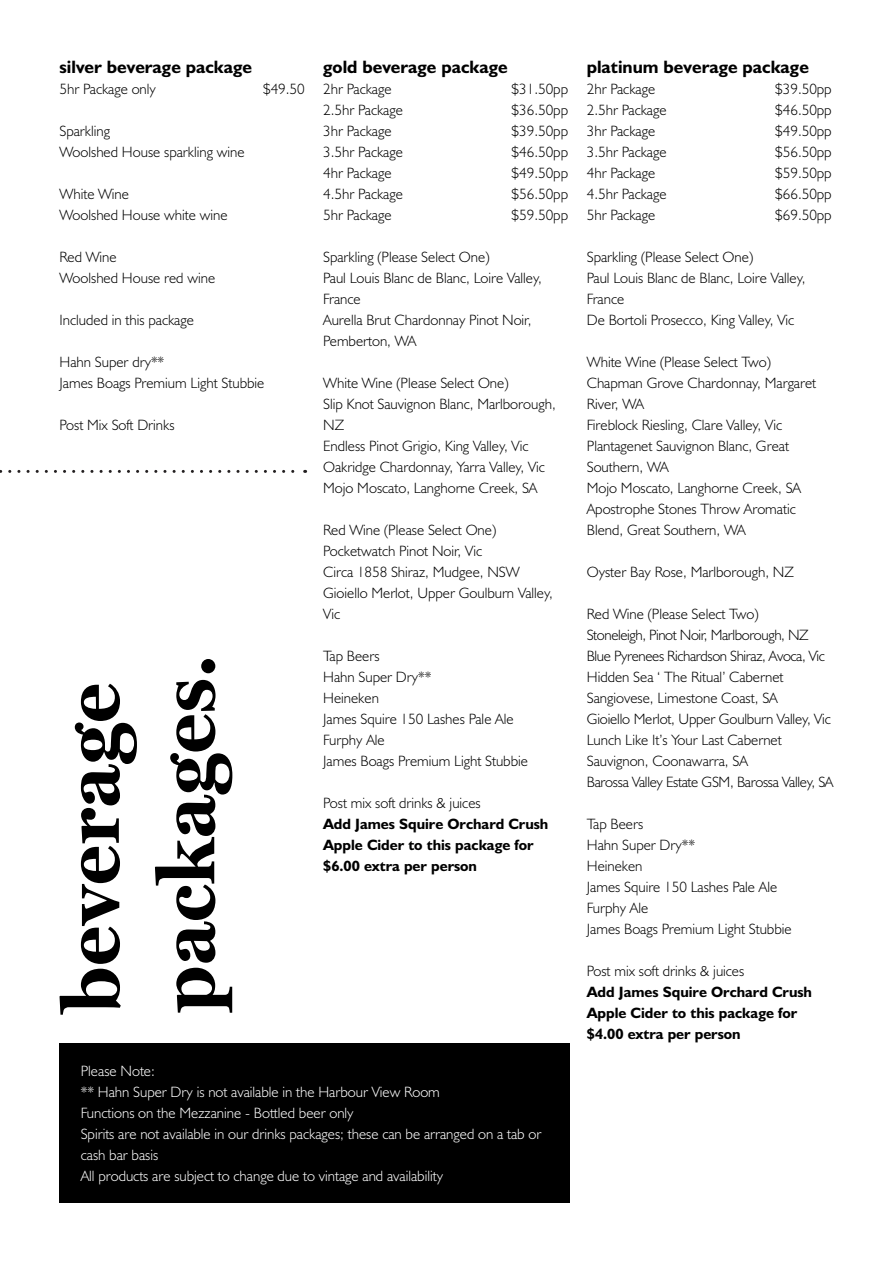
<style>
.page{position:relative;width:893px;height:1263px;background:#fff}
.page>*{position:absolute;margin:0;border:0;box-sizing:border-box;transform-origin:0 0}
.headings{font:700 79.5px/95.4px "Miller Text";color:#000}
.subheadings{font:700 18px "Humanist 521 BT";color:#000}
.body_copy_black{font:700 18px "Humanist 521 BT";color:#000}
.body_copy_black-2{font:300 15px/21px "Humanist 521 BT";color:#000}
.body_copy_white{font:300 15px/21px "Humanist 521 BT";color:#fff}
.body_copy_black-3{font:700 15px/21px "Humanist 521 BT";color:#000}
.body_copy_black-4{font:300 15px "Humanist 521 BT";letter-spacing:-.025em;color:#000}
.body_copy_black-5{font:300 15px "Humanist 521 BT";letter-spacing:-.02em;color:#000}
</style>
<div class="page">
<div style="left:60px;top:1043px;width:510px;height:159px;background:#000"></div>
<svg style="left:0;top:470px;width:306px;height:3px"></svg>
<p class="subheadings" style="left:60px;top:56px;width:194px">silver beverage package</p>
<p class="body_copy_black-2" style="left:60px;top:78px;width:98px">5hr Package only</p>
<p class="body_copy_black-2" style="left:263px;top:78px;width:43px">$49.50</p>
<p class="body_copy_black-2" style="left:60px;top:120px;width:52px">Sparkling</p>
<p class="body_copy_black-2" style="left:60px;top:141px;width:187px">Woolshed House sparkling wine</p>
<p class="body_copy_black-2" style="left:60px;top:183px;width:71px">White Wine</p>
<p class="body_copy_black-2" style="left:60px;top:204px;width:170px">Woolshed House white wine</p>
<p class="body_copy_black-2" style="left:60px;top:246px;width:59px">Red Wine</p>
<p class="body_copy_black-2" style="left:60px;top:267px;width:157px">Woolshed House red wine</p>
<p class="body_copy_black-2" style="left:60px;top:309px;width:136px">Included in this package</p>
<p class="body_copy_black-2" style="left:60px;top:351px;width:106px">Hahn Super dry**</p>
<p class="body_copy_black-2" style="left:60px;top:372px;width:206px">James Boags Premium Light Stubbie</p>
<p class="body_copy_black-2" style="left:60px;top:414px;width:117px">Post Mix Soft Drinks</p>
<p class="headings" style="left:43px;top:1013px;width:360px;rotate:-90deg">beverage packages.</p>
<p class="subheadings" style="left:323px;top:56px;width:186px">gold beverage package</p>
<p class="body_copy_black-2" style="left:323px;top:78px;width:70px">2hr Package</p>
<p class="body_copy_black-2" style="left:512px;top:78px;width:58px">$31.50pp</p>
<p class="body_copy_black-2" style="left:323px;top:99px;width:81px">2.5hr Package</p>
<p class="body_copy_black-2" style="left:512px;top:99px;width:58px">$36.50pp</p>
<p class="body_copy_black-2" style="left:323px;top:120px;width:70px">3hr Package</p>
<p class="body_copy_black-2" style="left:512px;top:120px;width:58px">$39.50pp</p>
<p class="body_copy_black-2" style="left:323px;top:141px;width:81px">3.5hr Package</p>
<p class="body_copy_black-2" style="left:512px;top:141px;width:58px">$46.50pp</p>
<p class="body_copy_black-2" style="left:323px;top:162px;width:70px">4hr Package</p>
<p class="body_copy_black-2" style="left:512px;top:162px;width:58px">$49.50pp</p>
<p class="body_copy_black-2" style="left:323px;top:183px;width:81px">4.5hr Package</p>
<p class="body_copy_black-2" style="left:512px;top:183px;width:58px">$56.50pp</p>
<p class="body_copy_black-2" style="left:323px;top:204px;width:70px">5hr Package</p>
<p class="body_copy_black-2" style="left:512px;top:204px;width:58px">$59.50pp</p>
<p class="body_copy_black-2" style="left:323px;top:246px;width:168px">Sparkling (Please Select One)</p>
<p class="body_copy_black-2" style="left:323px;top:267px;width:220px">Paul Louis Blanc de Blanc, Loire Valley,<br>France</p>
<p class="body_copy_black-2" style="left:323px;top:309px;width:210px">Aurella Brut Chardonnay Pinot Noir,<br>Pemberton, WA</p>
<p class="body_copy_black-2" style="left:323px;top:372px;width:187px">White Wine (Please Select One)</p>
<p class="body_copy_black-2" style="left:323px;top:393px;width:234px">Slip Knot Sauvignon Blanc, Marlborough,<br>NZ</p>
<p class="body_copy_black-2" style="left:323px;top:435px;width:207px">Endless Pinot Grigio, King Valley, Vic</p>
<p class="body_copy_black-2" style="left:323px;top:456px;width:223px">Oakridge Chardonnay, Yarra Valley, Vic</p>
<p class="body_copy_black-2" style="left:323px;top:477px;width:216px">Mojo Moscato, Langhorne Creek, SA</p>
<p class="body_copy_black-2" style="left:323px;top:519px;width:175px">Red Wine (Please Select One)</p>
<p class="body_copy_black-2" style="left:323px;top:540px;width:160px">Pocketwatch Pinot Noir, Vic</p>
<p class="body_copy_black-2" style="left:323px;top:561px;width:198px">Circa 1858 Shiraz, Mudgee, NSW</p>
<p class="body_copy_black-2" style="left:323px;top:582px;width:231px">Gioiello Merlot, Upper Goulburn Valley,<br>Vic</p>
<p class="body_copy_black-2" style="left:323px;top:645px;width:58px">Tap Beers</p>
<p class="body_copy_black-2" style="left:323px;top:666px;width:110px">Hahn Super Dry**</p>
<p class="body_copy_black-2" style="left:323px;top:687px;width:57px">Heineken</p>
<p class="body_copy_black-2" style="left:323px;top:708px;width:192px">James Squire 150 Lashes Pale Ale</p>
<p class="body_copy_black-2" style="left:323px;top:729px;width:63px">Furphy Ale</p>
<p class="body_copy_black-2" style="left:323px;top:750px;width:206px">James Boags Premium Light Stubbie</p>
<p class="body_copy_black-2" style="left:323px;top:792px;width:159px">Post mix soft drinks &amp; juices</p>
<p class="body_copy_black-3" style="left:323px;top:813px;width:227px">Add James Squire Orchard Crush<br>Apple Cider to this package for $6.00 extra per person</p>
<p class="body_copy_white" style="left:81px;top:1060px;width:76px">Please Note:</p>
<p class="body_copy_white" style="left:81px;top:1081px;width:361px">** Hahn Super Dry is not available in the Harbour View Room</p>
<p class="body_copy_white" style="left:81px;top:1102px;width:274px">Functions on the Mezzanine - Bottled beer only</p>
<p class="body_copy_white" style="left:81px;top:1123px;width:462px">Spirits are not available in our drinks packages; these can be arranged on a tab or cash bar basis</p>
<p class="body_copy_white" style="left:81px;top:1165px;width:364px">All products are subject to change due to vintage and availability</p>
<p class="body_copy_black" style="left:587px;top:56px;width:224px">platinum beverage package</p>
<p class="body_copy_black-2" style="left:587px;top:78px;width:70px">2hr Package</p>
<p class="body_copy_black-2" style="left:775px;top:78px;width:58px">$39.50pp</p>
<p class="body_copy_black-2" style="left:587px;top:99px;width:81px">2.5hr Package</p>
<p class="body_copy_black-2" style="left:775px;top:99px;width:58px">$46.50pp</p>
<p class="body_copy_black-2" style="left:587px;top:120px;width:70px">3hr Package</p>
<p class="body_copy_black-2" style="left:775px;top:120px;width:58px">$49.50pp</p>
<p class="body_copy_black-2" style="left:587px;top:141px;width:81px">3.5hr Package</p>
<p class="body_copy_black-2" style="left:775px;top:141px;width:58px">$56.50pp</p>
<p class="body_copy_black-2" style="left:587px;top:162px;width:70px">4hr Package</p>
<p class="body_copy_black-2" style="left:775px;top:162px;width:58px">$59.50pp</p>
<p class="body_copy_black-2" style="left:587px;top:183px;width:81px">4.5hr Package</p>
<p class="body_copy_black-2" style="left:775px;top:183px;width:58px">$66.50pp</p>
<p class="body_copy_black-2" style="left:587px;top:204px;width:70px">5hr Package</p>
<p class="body_copy_black-2" style="left:775px;top:204px;width:58px">$69.50pp</p>
<p class="body_copy_black-2" style="left:587px;top:246px;width:168px">Sparkling (Please Select One)</p>
<p class="body_copy_black-2" style="left:587px;top:267px;width:220px">Paul Louis Blanc de Blanc, Loire Valley,<br>France</p>
<p class="body_copy_black-2" style="left:587px;top:309px;width:209px">De Bortoli Prosecco, King Valley, Vic</p>
<p class="body_copy_black-2" style="left:587px;top:351px;width:186px">White Wine (Please Select Two)</p>
<p class="body_copy_black-2" style="left:587px;top:372px;width:231px">Chapman Grove Chardonnay, Margaret<br>River, WA</p>
<p class="body_copy_black-2" style="left:587px;top:414px;width:197px">Fireblock Riesling, Clare Valley, Vic</p>
<p class="body_copy_black-2" style="left:587px;top:435px;width:204px">Plantagenet Sauvignon Blanc, Great<br>Southern, WA</p>
<p class="body_copy_black-2" style="left:587px;top:477px;width:216px">Mojo Moscato, Langhorne Creek, SA</p>
<p class="body_copy_black-2" style="left:587px;top:498px;width:210px">Apostrophe Stones Throw Aromatic<br>Blend, Great Southern, WA</p>
<p class="body_copy_black-2" style="left:587px;top:561px;width:209px">Oyster Bay Rose, Marlborough, NZ</p>
<p class="body_copy_black-2" style="left:587px;top:603px;width:173px">Red Wine (Please Select Two)</p>
<p class="body_copy_black-4" style="left:587px;top:626px;width:223px">Stoneleigh, Pinot Noir, Marlborough, NZ</p>
<p class="body_copy_black-4" style="left:587px;top:647px;width:240px">Blue Pyrenees Richardson Shiraz, Avoca, Vic</p>
<p class="body_copy_black-2" style="left:587px;top:666px;width:198px">Hidden Sea ‘ The Ritual’ Cabernet<br>Sangiovese, Limestone Coast, SA</p>
<p class="body_copy_black-2" style="left:587px;top:708px;width:245px">Gioiello Merlot, Upper Goulburn Valley, Vic</p>
<p class="body_copy_black-2" style="left:587px;top:729px;width:196px">Lunch Like It’s Your Last Cabernet<br>Sauvignon, Coonawarra, SA</p>
<p class="body_copy_black-5" style="left:587px;top:773px;width:248px">Barossa Valley Estate GSM, Barossa Valley, SA</p>
<p class="body_copy_black-2" style="left:587px;top:813px;width:58px">Tap Beers</p>
<p class="body_copy_black-2" style="left:587px;top:834px;width:110px">Hahn Super Dry**</p>
<p class="body_copy_black-2" style="left:587px;top:855px;width:57px">Heineken</p>
<p class="body_copy_black-2" style="left:587px;top:876px;width:192px">James Squire 150 Lashes Pale Ale</p>
<p class="body_copy_black-2" style="left:587px;top:897px;width:63px">Furphy Ale</p>
<p class="body_copy_black-2" style="left:587px;top:918px;width:206px">James Boags Premium Light Stubbie</p>
<p class="body_copy_black-2" style="left:587px;top:960px;width:159px">Post mix soft drinks &amp; juices</p>
<p class="body_copy_black-3" style="left:587px;top:981px;width:227px">Add James Squire Orchard Crush<br>Apple Cider to this package for $4.00 extra per person</p>
</div>
